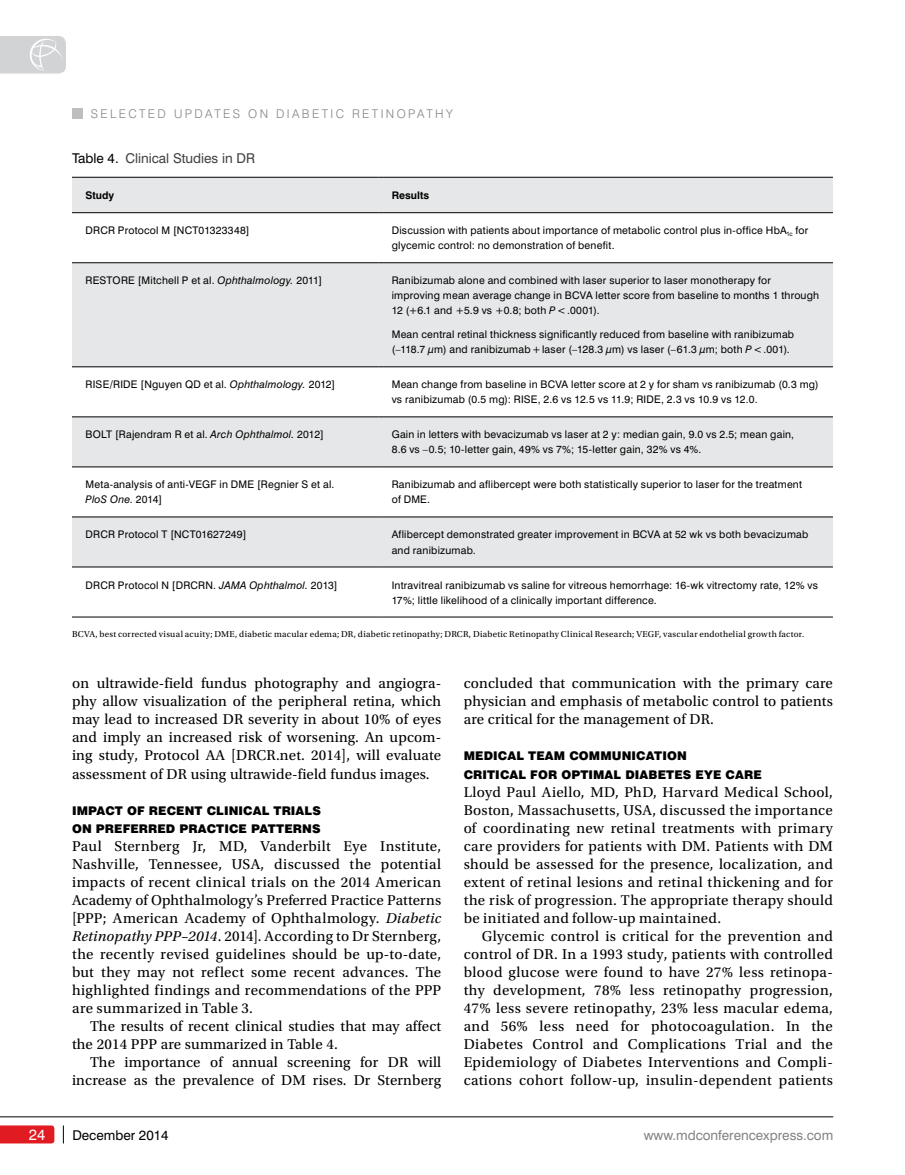
<style>
.page{position:relative;width:905px;height:1175px;background:#fff}
.page>*{position:absolute;margin:0;border:0;box-sizing:border-box;transform-origin:0 0}
.t1{font:15px/18px "Utopia Std";letter-spacing:.01em;color:#000;text-align:justify}
.t2{font:15px "Swiss 721 BT";color:#fff}
.t3{font:13.5px "Swiss 721 BT";color:#808285}
.t4{font:13.5px "Swiss 721 BT";color:#414042}
.t5{font:13.5px "Swiss 721 BT";color:#000}
.t6{font:900 12px "Swiss 721 BT";letter-spacing:.01em;color:#000}
.t7{font:300 12px "Swiss 721 BT";letter-spacing:.2em;color:#808285}
.t8{font:10.5px/15px "Swiss 721 BT";letter-spacing:.02em;color:#000}
.t9{font:700 10.5px "Swiss 721 BT";color:#000}
.t10{font:9px "Utopia Std";letter-spacing:.03em;color:#000}
.s1{color:#000}
.s2{font-style:italic}
</style>
<div class="page">
<svg style="left:0;top:36px;width:66px;height:38px;background:#d5d7d8"></svg>
<svg style="left:0;top:1125px;width:54px;height:18px"></svg>
<hr style="left:0;top:1116px;width:833px;height:1px;background:#000">
<svg style="left:63px;top:1125px;width:1px;height:18px"></svg>
<div style="left:72px;top:108px;width:11px;height:10px;background:#bcbec0"></div>
<svg style="left:72px;top:178px;width:760px;height:388px;fill:#e6e7e8"></svg>
<hr style="left:72px;top:262px;width:306px;height:1px;background:#000">
<hr style="left:378px;top:262px;width:454px;height:1px;background:#000">
<hr style="left:72px;top:366px;width:306px;height:1px;background:#000">
<hr style="left:378px;top:366px;width:454px;height:1px;background:#000">
<hr style="left:72px;top:416px;width:306px;height:1px;background:#000">
<hr style="left:378px;top:416px;width:454px;height:1px;background:#000">
<hr style="left:72px;top:466px;width:306px;height:1px;background:#000">
<hr style="left:378px;top:466px;width:454px;height:1px;background:#000">
<hr style="left:72px;top:516px;width:306px;height:1px;background:#000">
<hr style="left:378px;top:516px;width:454px;height:1px;background:#000">
<hr style="left:72px;top:566px;width:306px;height:1px;background:#000">
<hr style="left:378px;top:566px;width:454px;height:1px;background:#000">
<hr style="left:72px;top:177px;width:306px;height:1px;background:#000">
<hr style="left:378px;top:177px;width:454px;height:1px;background:#000">
<hr style="left:72px;top:212px;width:306px;height:1px;background:#000">
<hr style="left:378px;top:212px;width:454px;height:1px;background:#000">
<hr style="left:72px;top:616px;width:306px;height:1px;background:#000">
<hr style="left:378px;top:616px;width:454px;height:1px;background:#000">
<p class="t7" style="left:91px;top:107px;width:20px">SELECTED</p>
<p class="t7" style="left:174px;top:107px;width:21px">UPDATES</p>
<p class="t7" style="left:248px;top:107px;width:11px">ON</p>
<p class="t7" style="left:276px;top:107px;width:20px">DIABETIC</p>
<p class="t7" style="left:352px;top:107px;width:21px">RETINOPATHY</p>
<p class="t4" style="left:72px;top:150px;width:184px"><span class="s1">Table 4.</span> Clinical Studies in DR</p>
<p class="t9" style="left:86px;top:189px;width:30px">Study</p>
<p class="t9" style="left:392px;top:189px;width:39px">Results</p>
<p class="t8" style="left:86px;top:223px;width:165px">DRCR Protocol M [NCT01323348]</p>
<p class="t8" style="left:391px;top:223px;width:418px">Discussion with patients about importance of metabolic control plus in-office HbA<sub>1c</sub> for glycemic control: no demonstration of benefit.</p>
<p class="t8" style="left:85px;top:273px;width:238px">RESTORE [Mitchell P et al. <span class="s2">Ophthalmology.</span> 2011]</p>
<p class="t8" style="left:391px;top:273px;width:429px">Ranibizumab alone and combined with laser superior to laser monotherapy for improving mean average change in BCVA letter score from baseline to months 1 through<br>12 (+6.1 and +5.9 vs +0.8; both <span class="s2">P</span>&lt;.0001).</p>
<p class="t8" style="left:391px;top:327px;width:404px">Mean central retinal thickness significantly reduced from baseline with ranibizumab (–118.7 μm) and ranibizumab+laser (–128.3 μm) vs laser (–61.3 μm; both <span class="s2">P</span>&lt;.001).</p>
<p class="t8" style="left:85px;top:377px;width:251px">RISE/RIDE [Nguyen QD et al. <span class="s2">Ophthalmology.</span> 2012]</p>
<p class="t8" style="left:391px;top:377px;width:428px">Mean change from baseline in BCVA letter score at 2 y for sham vs ranibizumab (0.3 mg) vs ranibizumab (0.5 mg): RISE, 2.6 vs 12.5 vs 11.9; RIDE, 2.3 vs 10.9 vs 12.0.</p>
<p class="t8" style="left:85px;top:427px;width:240px">BOLT [Rajendram R et al. <span class="s2">Arch Ophthalmol.</span> 2012]</p>
<p class="t8" style="left:391px;top:427px;width:404px">Gain in letters with bevacizumab vs laser at 2 y: median gain, 9.0 vs 2.5; mean gain,<br>8.6 vs –0.5; 10-letter gain, 49% vs 7%; 15-letter gain, 32% vs 4%.</p>
<p class="t8" style="left:85px;top:477px;width:250px">Meta-analysis of anti-VEGF in DME [Regnier S et al.<br><span class="s2">PloS One</span>. 2014]</p>
<p class="t8" style="left:391px;top:477px;width:412px">Ranibizumab and aflibercept were both statistically superior to laser for the treatment of DME.</p>
<p class="t8" style="left:85px;top:527px;width:162px">DRCR Protocol T [NCT01627249]</p>
<p class="t8" style="left:391px;top:527px;width:418px">Aflibercept demonstrated greater improvement in BCVA at 52 wk vs both bevacizumab and ranibizumab.</p>
<p class="t8" style="left:85px;top:577px;width:253px">DRCR Protocol N [DRCRN. <span class="s2">JAMA Ophthalmol.</span> 2013]</p>
<p class="t8" style="left:391px;top:577px;width:428px">Intravitreal ranibizumab vs saline for vitreous hemorrhage: 16-wk vitrectomy rate, 12% vs<br>17%; little likelihood of a clinically important difference.</p>
<p class="t10" style="left:72px;top:629px;width:733px">BCVA, best corrected visual acuity; DME, diabetic macular edema; DR, diabetic retinopathy; DRCR, Diabetic Retinopathy Clinical Research; VEGF, vascular endothelial growth factor.</p>
<p class="t1" style="left:72px;top:675px;width:371px">on ultrawide-field fundus photography and angiogra&shy;phy allow visualization of the peripheral retina, which may lead to increased DR severity in about 10% of eyes and imply an increased risk of worsening. An upcom&shy;ing study, Protocol AA [DRCR.net. 2014], will evaluate assessment of DR using ultrawide-field fundus images.</p>
<p class="t6" style="left:72px;top:803px;width:15px">IMPACT</p>
<p class="t6" style="left:127px;top:803px;width:41px">OF RECE</p>
<p class="t6" style="left:185px;top:803px;width:63px">NT CLINICAL</p>
<p class="t6" style="left:273px;top:803px;width:17px">TRIALS</p>
<p class="t6" style="left:72px;top:821px;width:43px">ON PREFERRED</p>
<p class="t6" style="left:179px;top:821px;width:19px">PRACTICE</p>
<p class="t6" style="left:251px;top:821px;width:18px">PATTER</p>
<p class="t6" style="left:302px;top:821px;width:19px">NS</p>
<p class="t1" style="left:72px;top:837px;width:371px">Paul Sternberg Jr, MD, Vanderbilt Eye Institute, Nashville, Tennessee, USA, discussed the potential impacts of recent clinical trials on the 2014 American Academy of Ophthalmology’s Preferred Practice Patterns [PPP; American Academy of Ophthalmology. <span class="s2">Diabetic Retinopathy PPP–2014</span>. 2014]. According to Dr Sternberg, the recently revised guidelines should be up-to-date, but they may not reflect some recent advances. The highlighted findings and recommendations of the PPP are summarized in Table 3.</p>
<p class="t1" style="left:72px;top:1017px;width:371px;text-indent:18px">The results of recent clinical studies that may affect the 2014 PPP are summarized in Table 4.</p>
<p class="t1" style="left:72px;top:1053px;width:371px;text-align:right">The importance of annual screening for DR will increase as the prevalence of DM rises. Dr Sternberg</p>
<p class="t1" style="left:464px;top:675px;width:370px">concluded that communication with the primary care physician and emphasis of metabolic control to patients are critical for the management of DR.</p>
<p class="t6" style="left:464px;top:749px;width:21px">MEDICAL</p>
<p class="t6" style="left:528px;top:749px;width:19px">TEAM</p>
<p class="t6" style="left:569px;top:749px;width:21px">COMMU</p>
<p class="t6" style="left:621px;top:749px;width:19px">NICATIO</p>
<p class="t6" style="left:677px;top:749px;width:11px">N</p>
<p class="t6" style="left:464px;top:767px;width:18px">CRITICAL</p>
<p class="t6" style="left:530px;top:767px;width:10px">FOR</p>
<p class="t6" style="left:561px;top:767px;width:20px">OPTIMAL</p>
<p class="t6" style="left:625px;top:767px;width:19px">DIABETES</p>
<p class="t6" style="left:695px;top:767px;width:50px">EYE CARE</p>
<p class="t1" style="left:464px;top:783px;width:371px">Lloyd Paul Aiello, MD, PhD, Harvard Medical School, Boston, Massachusetts, USA, discussed the importance of coordinating new retinal treatments with primary care providers for patients with DM. Patients with DM should be assessed for the presence, localization, and extent of retinal lesions and retinal thickening and for the risk of progression. The appropriate therapy should be initiated and follow-up maintained.</p>
<p class="t1" style="left:464px;top:927px;width:371px;text-indent:18px">Glycemic control is critical for the prevention and control of DR. In a 1993 study, patients with controlled blood glucose were found to have 27% less retinopa&shy;thy development, 78% less retinopathy progression, 47% less severe retinopathy, 23% less macular edema, and 56% less need for photocoagulation. In the Diabetes Control and Complications Trial and the Epidemiology of Diabetes Interventions and Compli&shy;cations cohort follow-up, insulin-dependent patients</p>
<p class="t2" style="left:29px;top:1125px;width:18px">24</p>
<p class="t5" style="left:72px;top:1126px;width:98px">December 2014</p>
<p class="t3" style="left:643px;top:1126px;width:191px">www.mdconferencexpress.com</p>
</div>
